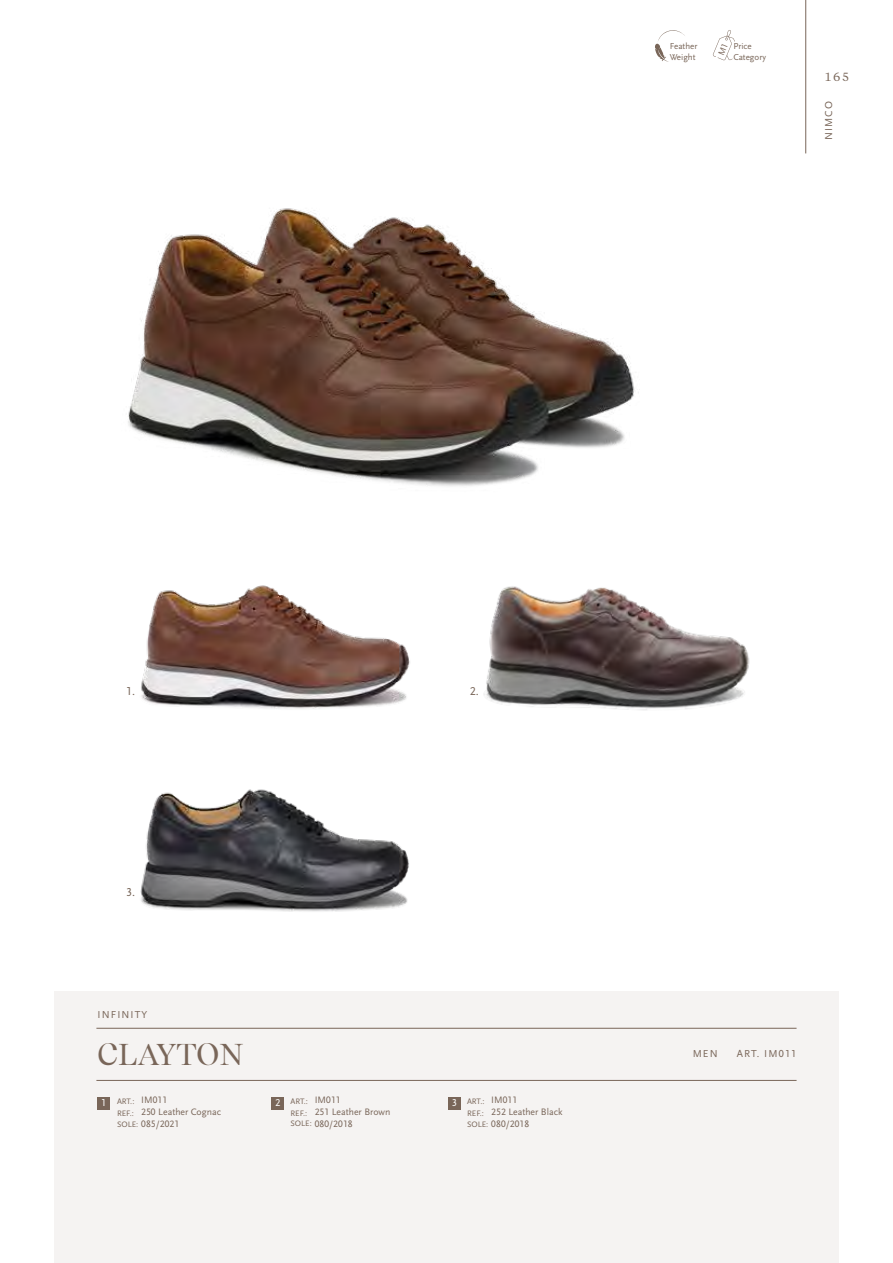
<style>
.page{position:relative;width:893px;height:1263px;background:#fff}
.page>*{position:absolute;margin:0;border:0;box-sizing:border-box;transform-origin:0 0}
.t1{font:30px "Recife Display";color:#796659}
.t2{font:12px "Scala Sans OT";color:#796659}
.t3{font:12px "Recife Text";color:#796659}
.t4{font:10.5px "Scala Sans OT";letter-spacing:.1em;color:#796659}
.t5{font:10.5px "Scala Sans OT";color:#fff}
.t6{font:9.75px/12px "Scala Sans OT";color:#796659}
.t7{font:9px/10.8px "Scala Sans OT";color:#796659}
.t8{font:8.25px/12px "Scala Sans OT";color:#796659}
.s1{font-size:10.5px;color:#fff}
</style>
<div class="page">
<hr style="left:805px;top:0;width:1px;height:153px;background:#796659">
<img style="left:483px;top:586px;width:267px;height:124px">
<div style="left:54px;top:991px;width:785px;height:272px;background:#f5f3f2"></div>
<hr style="left:96px;top:1028px;width:700px;height:1px;background:#796659">
<hr style="left:96px;top:1080px;width:700px;height:1px;background:#796659">
<div style="left:272px;top:1097px;width:12px;height:12px;background:#796659"></div>
<div style="left:448px;top:1097px;width:12px;height:12px;background:#796659"></div>
<div style="left:98px;top:1097px;width:12px;height:12px;background:#796659"></div>
<img style="left:128px;top:208px;width:511px;height:279px">
<img style="left:141px;top:585px;width:269px;height:124px">
<img style="left:140px;top:789px;width:269px;height:123px">
<svg style="left:655px;top:30px;width:30px;height:32px"></svg>
<svg style="left:713px;top:30px;width:22px;height:30px"></svg>
<p class="t7" style="left:670px;top:41px;width:29px">Feather<br>Weight</p>
<p class="t7" style="left:733px;top:41px;width:20px">Price</p>
<p class="t7" style="left:733px;top:52px;width:34px">Category</p>
<p class="t3" style="left:824px;top:69px;width:26px">165</p>
<p class="t4" style="left:823px;top:140px;width:40px;rotate:-90deg">NIMCO</p>
<p class="t2" style="left:126px;top:685px;width:11px">1.</p>
<p class="t2" style="left:126px;top:886px;width:11px">3.</p>
<p class="t4" style="left:98px;top:1009px;width:51px">INFINITY</p>
<h1 class="t1" style="left:98px;top:1032px;width:147px">CLAYTON</h1>
<p class="t2" style="left:470px;top:685px;width:11px">2.</p>
<p class="t6" style="left:141px;top:1094px;width:81px">IM011<br>250 Leather Cognac<br>085/2021</p>
<p class="t8" style="left:290px;top:1095px;width:19px">ART.:<br>REF.:</p>
<p class="t6" style="left:315px;top:1094px;width:77px">IM011<br>251 Leather Brown<br>080/2018</p>
<p class="t8" style="left:467px;top:1096px;width:19px">ART.:<br>REF.:</p>
<p class="t6" style="left:491px;top:1094px;width:73px">IM011<br>252 Leather Black<br>080/2018</p>
<p class="t8" style="left:101px;top:1095px;width:35px"><span class="s1">1</span> ART.:</p>
<p class="t5" style="left:275px;top:1097px;width:7px">2</p>
<p class="t5" style="left:452px;top:1097px;width:7px">3</p>
<p class="t8" style="left:117px;top:1108px;width:23px;line-height:10.5px">REF.:<br>SOLE:</p>
<p class="t8" style="left:290px;top:1118px;width:23px">SOLE:</p>
<p class="t8" style="left:467px;top:1118px;width:23px">SOLE:</p>
<p class="t4" style="left:693px;top:1048px;width:26px">MEN</p>
<p class="t4" style="left:737px;top:1048px;width:61px">ART. IM011</p>
</div>
